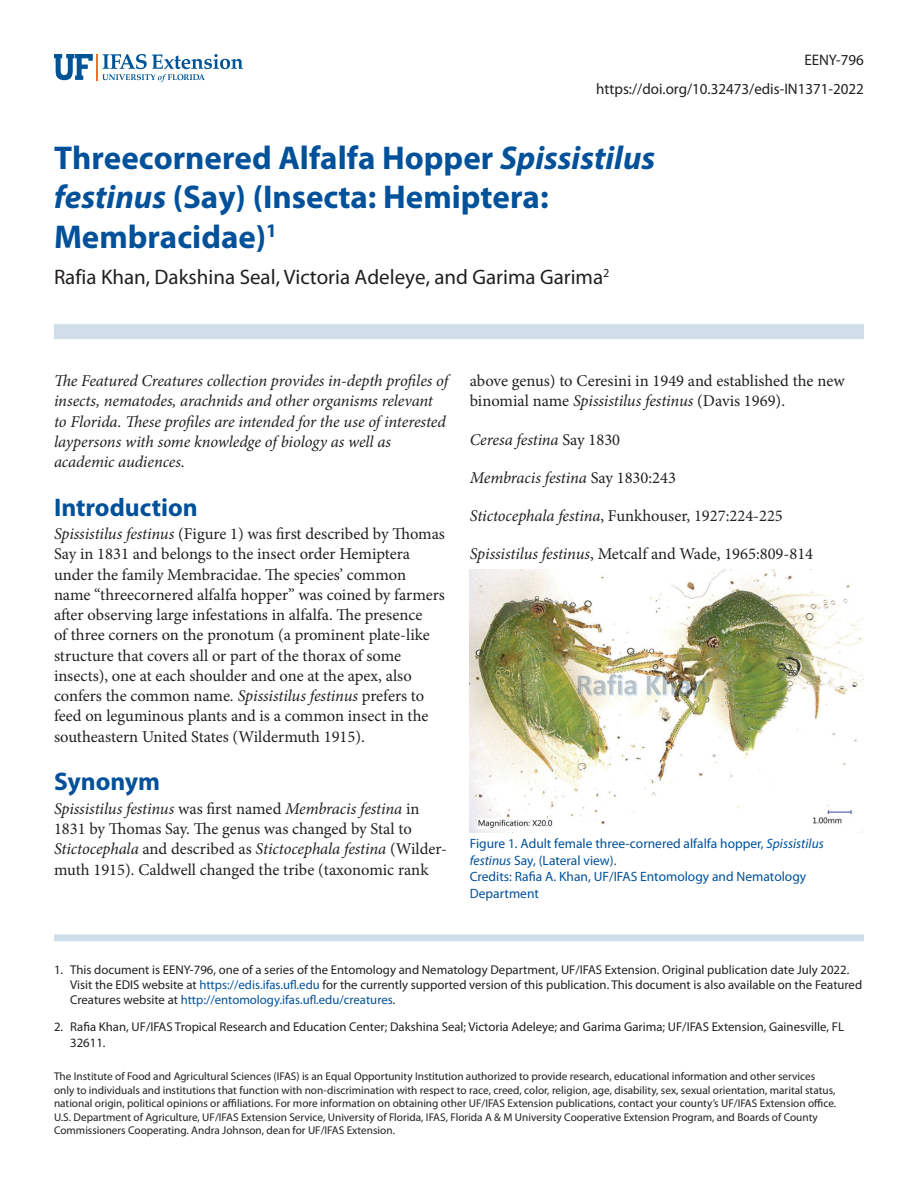
<style>
.page{position:relative;width:918px;height:1188px;background:#fff}
.page>*{position:absolute;margin:0;border:0;box-sizing:border-box;transform-origin:0 0}
.Author{font:700 33px/39.6px "Myriad Pro";color:#01519a}
.SectionHeading0{font:700 25.5px "Myriad Pro";color:#01519a}
.Author-2{font:21px "Myriad Pro";color:#231f20}
.Paragraph{font:16.5px/20.2px "Minion Pro";color:#231f20}
.Paragraph-2{font:italic 16.5px/20.2px "Minion Pro";letter-spacing:-.01em;color:#231f20}
.PubNumber{font:15.3px "Myriad Pro";color:#231f20}
.t1{font:13.5px/16.5px "Myriad Pro";color:#01519a}
.t2{font:12.75px/15.3px "Myriad Pro";color:#231f20}
.Disclaimer{font:11.25px/13.5px "Myriad Pro";color:#231f20}
.s1{font-style:italic}
.s2{font-style:normal}
.s3{color:#01519a}
</style>
<div class="page">
<svg style="left:54px;top:54px;width:189px;height:28px"></svg>
<div style="left:54px;top:324px;width:810px;height:15px;background:#d0deeb"></div>
<div style="left:54px;top:935px;width:810px;height:6px;background:#d0deeb"></div>
<img style="left:470px;top:569px;width:394px;height:264px">
<p class="PubNumber" style="left:804px;top:51px;width:61px">EENY-796</p>
<p class="PubNumber" style="left:596px;top:79px;width:269px">https://doi.org/10.32473/edis-IN1371-2022</p>
<p class="Author" style="left:54px;top:137px;width:603px">Threecornered Alfalfa Hopper <span class="s1">Spissistilus festinus</span> (Say) (Insecta: Hemiptera:<br>Membracidae)<sup>1</sup></p>
<p class="Author-2" style="left:54px;top:264px;width:557px">Rafia Khan, Dakshina Seal, Victoria Adeleye, and Garima Garima<sup>2</sup></p>
<p class="Paragraph-2" style="left:54px;top:371px;width:396px">The Featured Creatures collection provides in-depth profiles of insects, nematodes, arachnids and other organisms relevant to Florida. These profiles are intended for the use of interested laypersons with some knowledge of biology as well as academic audiences<span class="s2">.</span></p>
<p class="SectionHeading0" style="left:54px;top:491px;width:145px">Introduction</p>
<p class="Paragraph" style="left:54px;top:524px;width:393px"><span class="s1">Spissistilus festinus</span> (Figure 1) was first described by Thomas Say in 1831 and belongs to the insect order Hemiptera under the family Membracidae. The species’ common name “threecornered alfalfa hopper” was coined by farmers after observing large infestations in alfalfa. The presence<br>of three corners on the pronotum (a prominent plate-like structure that covers all or part of the thorax of some insects), one at each shoulder and one at the apex, also confers the common name<span class="s1">. Spissistilus festinus</span> prefers to feed on leguminous plants and is a common insect in the southeastern United States (Wildermuth 1915).</p>
<p class="SectionHeading0" style="left:54px;top:765px;width:108px">Synonym</p>
<p class="Paragraph" style="left:54px;top:799px;width:395px"><span class="s1">Spissistilus festinus</span> was first named <span class="s1">Membracis festina</span> in 1831 by Thomas Say. The genus was changed by Stal to <span class="s1">Stictocephala</span> and described as <span class="s1">Stictocephala festina</span> (Wilder&shy;muth 1915). Caldwell changed the tribe (taxonomic rank</p>
<p class="Paragraph" style="left:470px;top:371px;width:377px">above genus) to Ceresini in 1949 and established the new binomial name <span class="s1">Spissistilus festinus</span> (Davis 1969).</p>
<p class="Paragraph-2" style="left:470px;top:429px;width:152px">Ceresa festina <span class="s2">Say 1830</span></p>
<p class="Paragraph-2" style="left:470px;top:467px;width:208px">Membracis festina <span class="s2">Say 1830:243</span></p>
<p class="Paragraph" style="left:470px;top:506px;width:315px"><span class="s1">Stictocephala festina</span>, Funkhouser, 1927:224-225</p>
<p class="Paragraph" style="left:470px;top:544px;width:345px"><span class="s1">Spissistilus festinus</span>, Metcalf and Wade, 1965:809-814</p>
<p class="t1" style="left:470px;top:835px;width:356px">Figure 1. Adult female three-cornered alfalfa hopper, <span class="s1">Spissistilus festinus</span> Say, (Lateral view).<br>Credits: Rafia A. Khan, UF/IFAS Entomology and Nematology Department</p>
<p class="t2" style="left:70px;top:961px;width:794px;text-indent:-16px">1. This document is EENY-796, one of a series of the Entomology and Nematology Department, UF/IFAS Extension. Original publication date July 2022.<br>Visit the EDIS website at <span class="s3">https://edis.ifas.ufl.edu</span> for the currently supported version of this publication. This document is also available on the Featured<br>Creatures website at <span class="s3">http://entomology.ifas.ufl.edu/creatures</span>.</p>
<p class="t2" style="left:70px;top:1019px;width:775px;text-indent:-16px">2. Rafia Khan, UF/IFAS Tropical Research and Education Center; Dakshina Seal; Victoria Adeleye; and Garima Garima; UF/IFAS Extension, Gainesville, FL<br>32611.</p>
<p class="Disclaimer" style="left:54px;top:1069px;width:784px">The Institute of Food and Agricultural Sciences (IFAS) is an Equal Opportunity Institution authorized to provide research, educational information and other services only to individuals and institutions that function with non-discrimination with respect to race, creed, color, religion, age, disability, sex, sexual orientation, marital status, national origin, political opinions or affiliations. For more information on obtaining other UF/IFAS Extension publications, contact your county’s UF/IFAS Extension office.<br>U.S. Department of Agriculture, UF/IFAS Extension Service, University of Florida, IFAS, Florida A &amp; M University Cooperative Extension Program, and Boards of County Commissioners Cooperating. Andra Johnson, dean for UF/IFAS Extension.</p>
</div>
